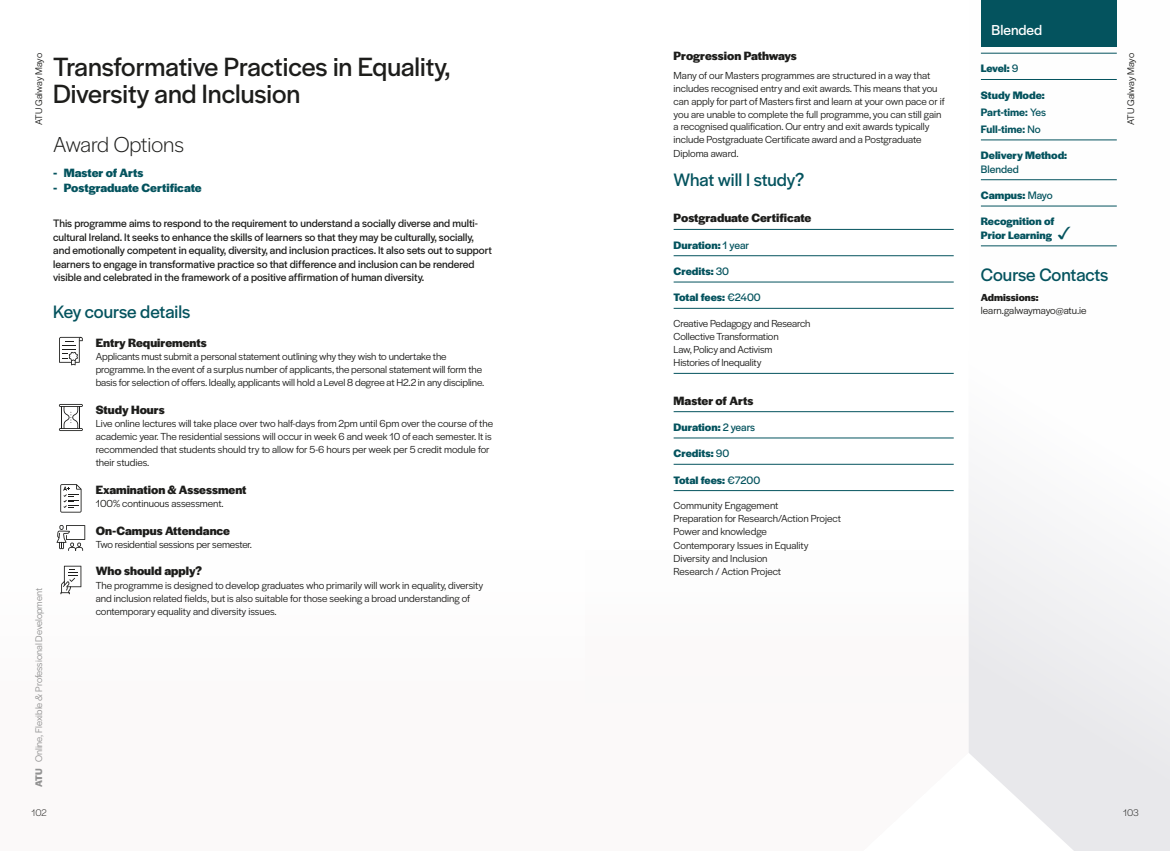
<style>
.page{position:relative;width:1170px;height:851px;background:#fff}
.page>*{position:absolute;margin:0;border:0;box-sizing:border-box;transform-origin:0 0}
.t1{font:27.5px/27.5px "Halyard Display";color:#1d1d1b}
.t2{font:300 22.5px "Halyard Display";letter-spacing:-.005em;color:#1d1d1b}
.t3{font:18.75px "Halyard Display";letter-spacing:-.005em;color:#04535e}
.t4{font:15px "Halyard Display";color:#fff}
.t5{font:700 12.5px "Halyard Display";color:#1d1d1b}
.t6{font:700 12.5px "Halyard Display";color:#04535e}
.t7{font:11.25px/13.5px "Halyard Display";color:#1d1d1b}
.t8{font:700 11.25px/13.5px "Halyard Display";color:#04535e}
.t9{font:600 11.25px/17px "Halyard Display";color:#04535e;text-align:justify}
.t10{font:11.25px "Halyard Display";color:#04535e}
.t11{font:10.62px/13.1px "Halyard Display";letter-spacing:-.005em;color:#1d1d1b}
.t12{font:700 10.62px "Halyard Display";color:#1d1d1b}
.t13{font:10px "Halyard Display";color:#929292}
.t14{font:10px "Halyard Display";letter-spacing:-.015em;color:#1d1d1b}
.t15{font:300 10px "Halyard Display";letter-spacing:-.005em;color:#1d1d1b}
.s1{font-weight:400}
.s2{font-weight:700}
.s3{font-family:"Monotype Sorts";font-weight:400;font-size:17.5px}
</style>
<div class="page">
<svg style="left:968px;top:0;width:201px;height:850px"></svg>
<svg style="left:59px;top:337px;width:24px;height:28px"></svg>
<hr style="left:59px;top:404px;width:24px;height:3px;background:#1d1d1b;border-radius:2px">
<hr style="left:59px;top:428px;width:24px;height:3px;background:#1d1d1b;border-radius:2px">
<svg style="left:60px;top:405px;width:22px;height:25px"></svg>
<svg style="left:60px;top:484px;width:21px;height:28px"></svg>
<svg style="left:57px;top:525px;width:28px;height:25px"></svg>
<svg style="left:60px;top:565px;width:21px;height:29px"></svg>
<div style="left:980px;top:0;width:136px;height:46px;background:#04535e"></div>
<hr style="left:980px;top:53px;width:136px;height:1px;background:#04535e">
<hr style="left:980px;top:79px;width:136px;height:1px;background:#04535e">
<hr style="left:980px;top:140px;width:136px;height:1px;background:#04535e">
<hr style="left:980px;top:179px;width:136px;height:1px;background:#04535e">
<hr style="left:980px;top:206px;width:136px;height:1px;background:#04535e">
<hr style="left:980px;top:245px;width:136px;height:1px;background:#04535e">
<hr style="left:673px;top:229px;width:280px;height:1px;background:#04535e">
<hr style="left:673px;top:255px;width:280px;height:1px;background:#04535e">
<hr style="left:673px;top:282px;width:280px;height:1px;background:#04535e">
<hr style="left:673px;top:308px;width:280px;height:1px;background:#04535e">
<hr style="left:673px;top:373px;width:280px;height:1px;background:#04535e">
<hr style="left:673px;top:411px;width:280px;height:1px;background:#04535e">
<hr style="left:673px;top:437px;width:280px;height:1px;background:#04535e">
<hr style="left:673px;top:464px;width:280px;height:1px;background:#04535e">
<hr style="left:673px;top:490px;width:280px;height:1px;background:#04535e">
<h3 class="t4" style="left:991px;top:20px;width:52px">Blended</h3>
<p class="t8" style="left:980px;top:61px;width:39px">Level: <span class="s1">9</span></p>
<p class="t9" style="left:980px;top:86px;width:67px"><span class="s2">Study Mode:<br></span>Part-time: <span class="s1">Yes </span>Full-time: <span class="s1">No</span></p>
<p class="t8" style="left:980px;top:148px;width:88px">Delivery Method:</p>
<p class="t10" style="left:980px;top:161px;width:40px">Blended</p>
<p class="t8" style="left:980px;top:188px;width:73px">Campus: <span class="s1">Mayo</span></p>
<p class="t8" style="left:980px;top:214px;width:94px">Recognition of<br>Prior Learning <span class="s3">3</span></p>
<h3 class="t3" style="left:980px;top:261px;width:129px">Course Contacts</h3>
<p class="t12" style="left:980px;top:290px;width:59px">Admissions:</p>
<p class="t11" style="left:980px;top:303px;width:107px">learn.galwaymayo@atu.ie</p>
<p class="t5" style="left:673px;top:46px;width:125px">Progression Pathways</p>
<p class="t11" style="left:673px;top:69px;width:272px">Many of our Masters programmes are structured in a way that includes recognised entry and exit awards. This means that you can apply for part of Masters first and learn at your own pace or if you are unable to complete the full programme, you can still gain a recognised qualification. Our entry and exit awards typically include Postgraduate Certificate award and a Postgraduate Diploma award.</p>
<h3 class="t3" style="left:673px;top:166px;width:132px">What will I study?</h3>
<p class="t5" style="left:673px;top:209px;width:139px">Postgraduate Certificate</p>
<p class="t8" style="left:673px;top:237px;width:77px">Duration: <span class="s1">1 year</span></p>
<p class="t8" style="left:673px;top:264px;width:57px">Credits: <span class="s1">30</span></p>
<p class="t8" style="left:673px;top:290px;width:89px">Total fees: <span class="s1">€2400</span></p>
<p class="t11" style="left:673px;top:316px;width:138px">Creative Pedagogy and Research<br>Collective Transformation<br>Law, Policy and Activism<br>Histories of Inequality</p>
<p class="t5" style="left:673px;top:391px;width:81px">Master of Arts</p>
<p class="t8" style="left:673px;top:419px;width:83px">Duration: <span class="s1">2 years</span></p>
<p class="t8" style="left:673px;top:446px;width:57px">Credits: <span class="s1">90</span></p>
<p class="t8" style="left:673px;top:472px;width:88px">Total fees: <span class="s1">€7200</span></p>
<p class="t11" style="left:673px;top:498px;width:169px">Community Engagement<br>Preparation for Research/Action Project<br>Power and knowledge<br>Contemporary Issues in Equality<br>Diversity and Inclusion<br>Research / Action Project</p>
<p class="t14" style="left:32px;top:125px;width:73px;rotate:-90deg">ATU Galway Mayo</p>
<p class="t14" style="left:1123px;top:125px;width:73px;rotate:-90deg">ATU Galway Mayo</p>
<h1 class="t1" style="left:53px;top:51px;width:399px">Transformative Practices in Equality,<br>Diversity and Inclusion</h1>
<h2 class="t2" style="left:53px;top:128px;width:132px">Award Options</h2>
<p class="t6" style="left:53px;top:164px;width:92px">- Master of Arts</p>
<p class="t6" style="left:53px;top:179px;width:150px">- Postgraduate Certificate</p>
<p class="t7" style="left:53px;top:216px;width:440px">This programme aims to respond to the requirement to understand a socially diverse and multi&shy;cultural Ireland. It seeks to enhance the skills of learners so that they may be culturally, socially, and emotionally competent in equality, diversity, and inclusion practices. It also sets out to support learners to engage in transformative practice so that difference and inclusion can be rendered visible and celebrated in the framework of a positive affirmation of human diversity.</p>
<h3 class="t3" style="left:53px;top:298px;width:139px">Key course details</h3>
<p class="t5" style="left:96px;top:333px;width:112px">Entry Requirements</p>
<p class="t11" style="left:96px;top:349px;width:390px">Applicants must submit a personal statement outlining why they wish to undertake the programme. In the event of a surplus number of applicants, the personal statement will form the basis for selection of offers. Ideally, applicants will hold a Level 8 degree at H2.2 in any discipline.</p>
<p class="t5" style="left:96px;top:400px;width:70px">Study Hours</p>
<p class="t11" style="left:96px;top:416px;width:399px">Live online lectures will take place over two half-days from 2pm until 6pm over the course of the academic year. The residential sessions will occur in week 6 and week 10 of each semester. It is recommended that students should try to allow for 5-6 hours per week per 5 credit module for their studies.</p>
<p class="t5" style="left:96px;top:480px;width:152px">Examination &amp; Assessment</p>
<p class="t11" style="left:96px;top:496px;width:129px">100% continuous assessment.</p>
<p class="t5" style="left:96px;top:521px;width:136px">On-Campus Attendance</p>
<p class="t11" style="left:96px;top:537px;width:158px">Two residential sessions per semester.</p>
<p class="t5" style="left:96px;top:562px;width:108px">Who should apply?</p>
<p class="t11" style="left:96px;top:577px;width:389px">The programme is designed to develop graduates who primarily will work in equality, diversity and inclusion related fields, but is also suitable for those seeking a broad understanding of contemporary equality and diversity issues.</p>
<p class="t13" style="left:32px;top:787px;width:200px;rotate:-90deg"><span class="s2">ATU</span> Online, Flexible &amp; Professional Development</p>
<p class="t15" style="left:32px;top:805px;width:17px">102</p>
<p class="t15" style="left:1122px;top:805px;width:17px">103</p>
</div>
